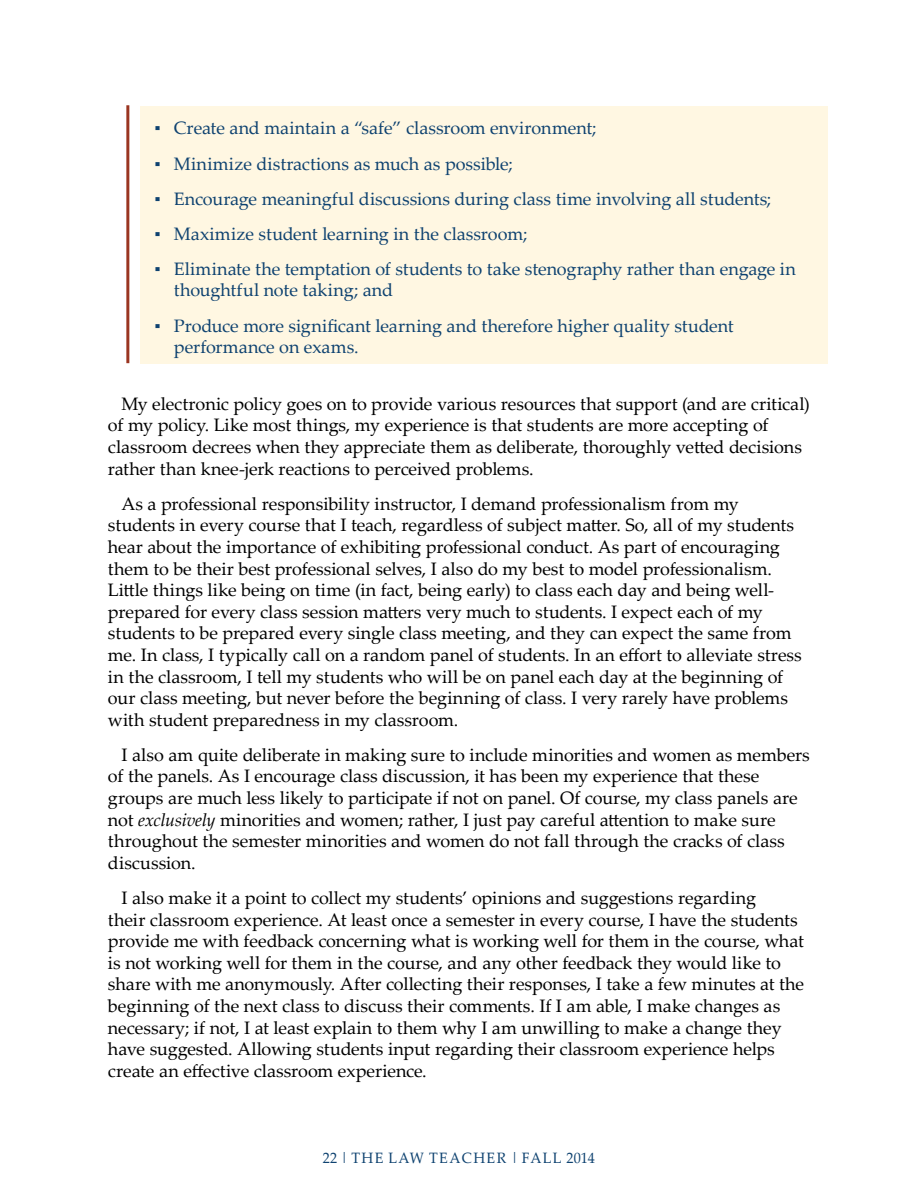
<style>
.page{position:relative;width:918px;height:1188px;background:#fff}
.page>*{position:absolute;margin:0;border:0;box-sizing:border-box;transform-origin:0 0}
.t1{font:18px/21.6px "Palatino Linotype";letter-spacing:-.005em;color:#000}
.t2{font:18px/21.6px "Palatino Linotype";letter-spacing:-.005em;color:#0e4270}
.t3{font:15px "Palatino Linotype";letter-spacing:.095em;color:#0e4270;scale:.95 1}
.s1{font-style:italic}
</style>
<div class="page">
<div style="left:140px;top:106px;width:688px;height:258px;background:#fff7e2"></div>
<hr style="left:126px;top:105px;width:3px;height:258px;background:#9a3521">
<p class="t2" style="left:154px;top:117px;width:443px">▪ Create and maintain a “safe” classroom environment;</p>
<p class="t2" style="left:154px;top:152px;width:360px">▪ Minimize distractions as much as possible;</p>
<p class="t2" style="left:154px;top:187px;width:618px">▪ Encourage meaningful discussions during class time involving all students;</p>
<p class="t2" style="left:154px;top:222px;width:374px">▪ Maximize student learning in the classroom;</p>
<p class="t2" style="left:174px;top:257px;width:623px;text-indent:-19px">▪ Eliminate the temptation of students to take stenography rather than engage in thoughtful note taking; and</p>
<p class="t2" style="left:174px;top:314px;width:561px;text-indent:-19px">▪ Produce more significant learning and therefore higher quality student performance on exams.</p>
<p class="t1" style="left:108px;top:392px;width:703px;text-indent:14px">My electronic policy goes on to provide various resources that support (and are critical) of my policy. Like most things, my experience is that students are more accepting of classroom decrees when they appreciate them as deliberate, thoroughly vetted decisions rather than knee-jerk reactions to perceived problems.</p>
<p class="t1" style="left:108px;top:492px;width:695px;text-indent:14px">As a professional responsibility instructor, I demand professionalism from my students in every course that I teach, regardless of subject matter. So, all of my students hear about the importance of exhibiting professional conduct. As part of encouraging them to be their best professional selves, I also do my best to model professionalism.<br>Little things like being on time (in fact, being early) to class each day and being well&shy;prepared for every class session matters very much to students. I expect each of my students to be prepared every single class meeting, and they can expect the same from me. In class, I typically call on a random panel of students. In an effort to alleviate stress in the classroom, I tell my students who will be on panel each day at the beginning of our class meeting, but never before the beginning of class. I very rarely have problems with student preparedness in my classroom.</p>
<p class="t1" style="left:108px;top:743px;width:703px;text-indent:14px">I also am quite deliberate in making sure to include minorities and women as members of the panels. As I encourage class discussion, it has been my experience that these groups are much less likely to participate if not on panel. Of course, my class panels are not <span class="s1">exclusively</span> minorities and women; rather, I just pay careful attention to make sure throughout the semester minorities and women do not fall through the cracks of class discussion.</p>
<p class="t1" style="left:108px;top:886px;width:698px;text-indent:14px">I also make it a point to collect my students’ opinions and suggestions regarding<br>their classroom experience. At least once a semester in every course, I have the students provide me with feedback concerning what is working well for them in the course, what is not working well for them in the course, and any other feedback they would like to share with me anonymously. After collecting their responses, I take a few minutes at the beginning of the next class to discuss their comments. If I am able, I make changes as necessary; if not, I at least explain to them why I am unwilling to make a change they have suggested. Allowing students input regarding their classroom experience helps create an effective classroom experience.</p>
<p class="t3" style="left:323px;top:1147px;width:288px">22 | The Law Teacher | FALL 2014</p>
</div>
